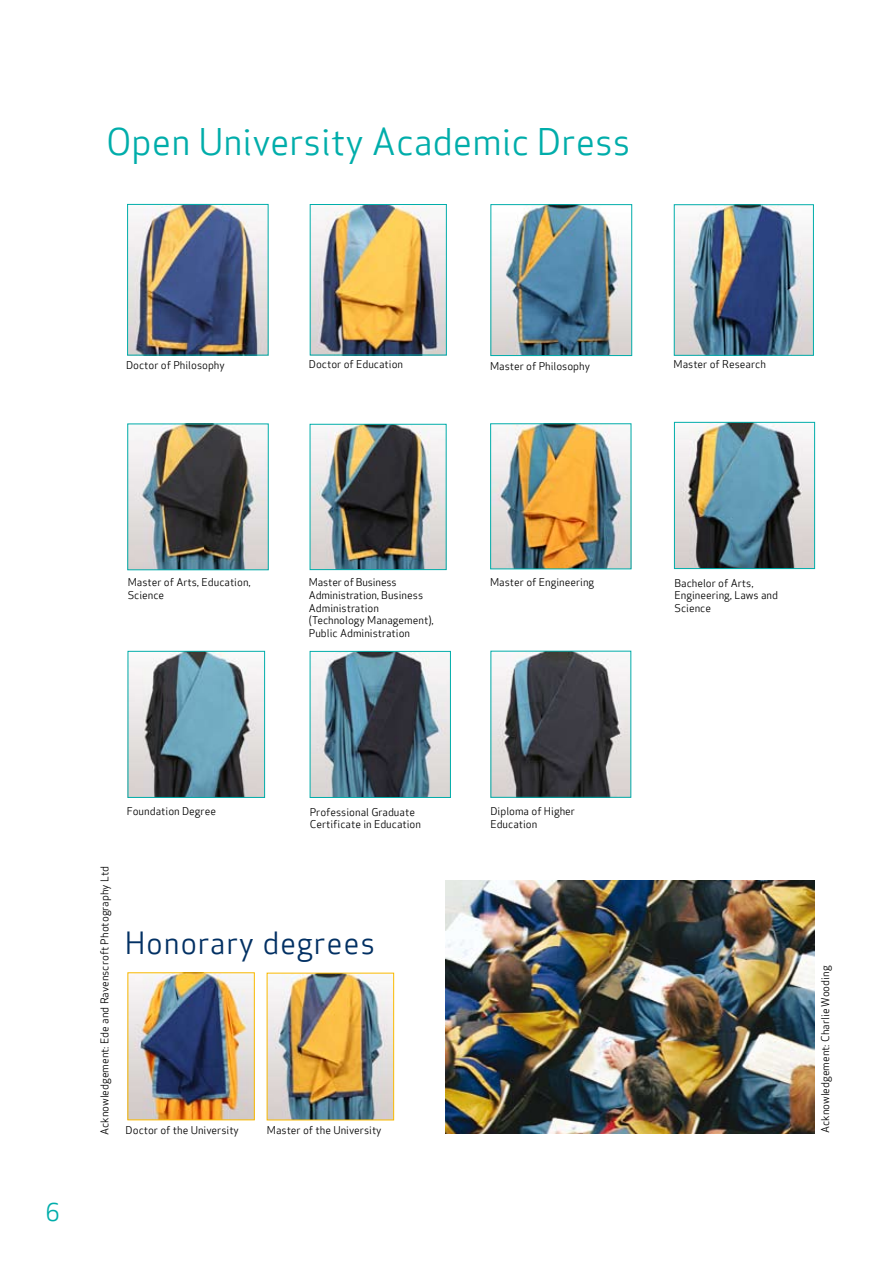
<style>
.page{position:relative;width:893px;height:1263px;background:#fff}
.page>*{position:absolute;margin:0;border:0;box-sizing:border-box;transform-origin:0 0}
.t1{font:36px "Apex Sans Book T";color:#00adaa}
.t2{font:30px "Apex Sans Book T";letter-spacing:.025em;color:#023063}
.t3{font:24px "Apex Sans Book T";color:#00adaa}
.t4{font:10.5px/12.8px "Apex Sans Book T";color:#000}
</style>
<div class="page">
<img style="left:492px;top:425px;width:137px;height:142px">
<div style="left:490px;top:423px;width:141px;height:146px;border:1px solid #00adaa"></div>
<img style="left:312px;top:653px;width:137px;height:143px">
<div style="left:310px;top:651px;width:141px;height:147px;border:1px solid #00adaa"></div>
<img style="left:129px;top:206px;width:137px;height:147px">
<div style="left:127px;top:204px;width:141px;height:151px;border:1px solid #00adaa"></div>
<img style="left:129px;top:426px;width:138px;height:142px">
<div style="left:127px;top:424px;width:142px;height:146px;border:1px solid #00adaa"></div>
<img style="left:676px;top:206px;width:136px;height:148px">
<div style="left:674px;top:204px;width:140px;height:152px;border:1px solid #00adaa"></div>
<img style="left:493px;top:653px;width:136px;height:142px">
<img style="left:312px;top:206px;width:133px;height:147px">
<div style="left:310px;top:204px;width:137px;height:151px;border:1px solid #00adaa"></div>
<img style="left:312px;top:426px;width:132px;height:142px">
<div style="left:310px;top:424px;width:136px;height:146px;border:1px solid #00adaa"></div>
<img style="left:130px;top:974px;width:123px;height:144px">
<div style="left:128px;top:972px;width:127px;height:148px;border:1px solid #faba00"></div>
<img style="left:493px;top:206px;width:137px;height:148px">
<div style="left:491px;top:204px;width:141px;height:152px;border:1px solid #00adaa"></div>
<img style="left:676px;top:424px;width:137px;height:143px">
<div style="left:674px;top:422px;width:141px;height:147px;border:1px solid #00adaa"></div>
<img style="left:269px;top:975px;width:123px;height:143px">
<img style="left:130px;top:653px;width:133px;height:143px">
<div style="left:128px;top:651px;width:137px;height:147px;border:1px solid #00adaa"></div>
<img style="left:445px;top:881px;width:370px;height:252px">
<h1 class="t1" style="left:106px;top:118px;width:526px">Open University Academic Dress</h1>
<p class="t4" style="left:309px;top:358px;width:96px">Doctor of Education</p>
<p class="t4" style="left:126px;top:358px;width:100px">Doctor of Philosophy</p>
<p class="t4" style="left:490px;top:359px;width:102px">Master of Philosophy</p>
<p class="t4" style="left:674px;top:357px;width:94px">Master of Research</p>
<p class="t4" style="left:128px;top:576px;width:125px">Master of Arts, Education,<br>Science</p>
<p class="t4" style="left:309px;top:576px;width:127px">Master of Business<br>Administration, Business<br>Administration (Technology Management),<br>Public Administration</p>
<p class="t4" style="left:490px;top:576px;width:106px">Master of Engineering</p>
<p class="t4" style="left:674px;top:576px;width:105px">Bachelor of Arts,<br>Engineering, Laws and<br>Science</p>
<h3 class="t3" style="left:46px;top:1197px;width:16px">6</h3>
<p class="t4" style="left:127px;top:805px;width:91px">Foundation Degree</p>
<p class="t4" style="left:310px;top:805px;width:113px">Professional Graduate<br>Certificate in Education</p>
<p class="t4" style="left:490px;top:805px;width:86px">Diploma of Higher<br>Education</p>
<p class="t4" style="left:98px;top:1135px;width:270px;rotate:-90deg">Acknowledgement: Ede and Ravenscroft Photography Ltd</p>
<h2 class="t2" style="left:125px;top:923px;width:252px">Honorary degrees</h2>
<p class="t4" style="left:126px;top:1124px;width:115px">Doctor of the University</p>
<p class="t4" style="left:267px;top:1124px;width:116px">Master of the University</p>
<p class="t4" style="left:819px;top:1133px;width:169px;rotate:-90deg">Acknowledgement: Charlie Wooding</p>
</div>
